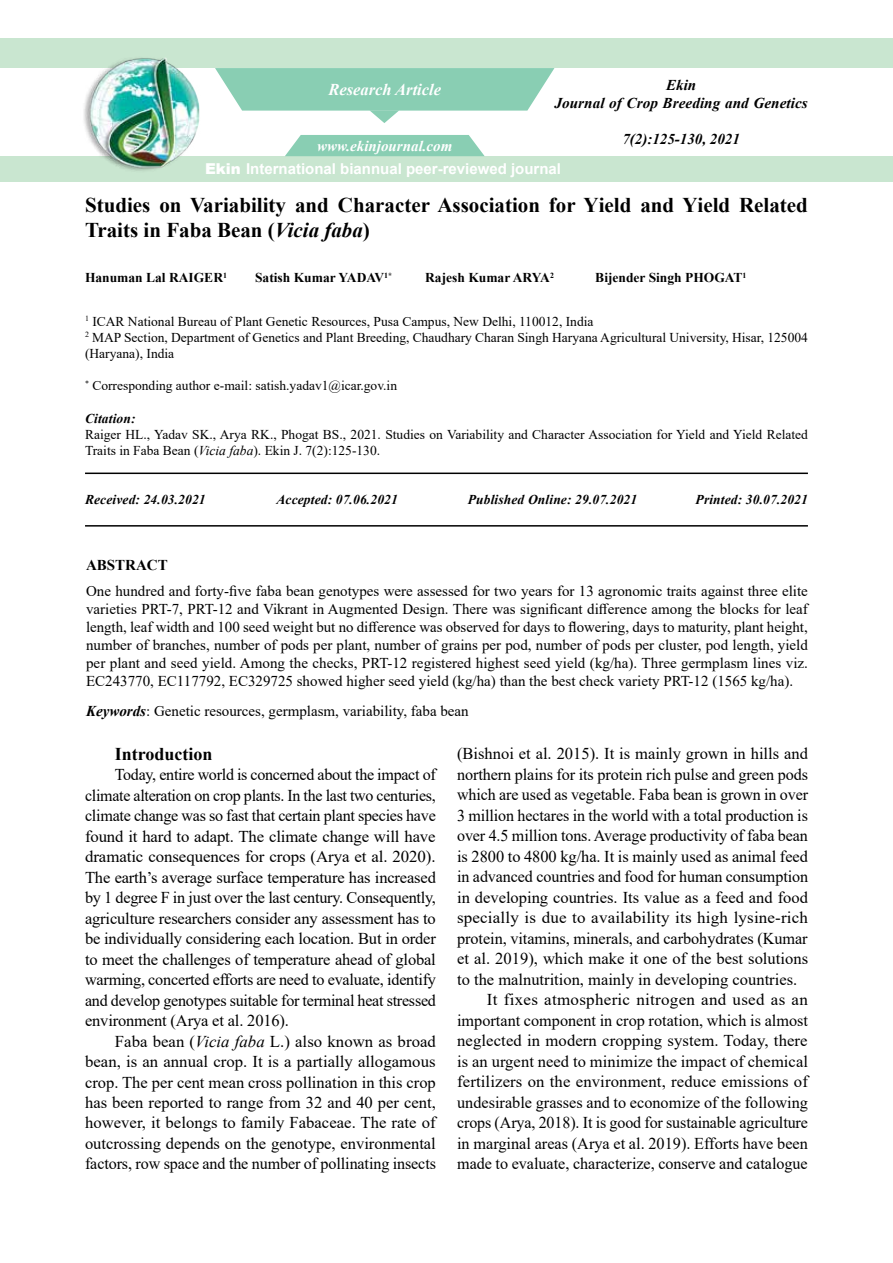
<style>
.page{position:relative;width:893px;height:1263px;background:#fff}
.page>*{position:absolute;margin:0;border:0;box-sizing:border-box;transform-origin:0 0}
.t1{font:700 21px/25.2px "Times New Roman";color:#000}
.t2{font:700 18px "Times New Roman";color:#000}
.t3{font:16.5px/20.4px "Times New Roman";color:#000;text-align:justify}
.t4{font:italic 700 16.5px "Times New Roman";color:#fff}
.t5{font:15px/18px "Times New Roman";color:#000;text-align:justify}
.t6{font:italic 700 15px/18px "Times New Roman";letter-spacing:.005em;color:#000;text-align:center}
.t7{font:700 15px "Arial";color:#fff}
.t8{font:italic 700 15px "Times New Roman";color:#fff}
.t9{font:700 15px "Times New Roman";color:#000}
.t10{font:13.5px/16.2px "Times New Roman";color:#000}
.t11{font:italic 700 13.5px "Times New Roman";letter-spacing:.01em;color:#000}
.t12{font:700 13.5px "Times New Roman";color:#000}
.s1{font-weight:900}
.s2{font-style:italic}
.s3{font-weight:700;font-style:italic}
</style>
<div class="page">
<div style="left:0;top:38px;width:893px;height:30px;background:#c9e6d0"></div>
<div style="left:0;top:156px;width:893px;height:26px;background:#c9e6d0"></div>
<img style="left:84px;top:58px;width:116px;height:113px">
<svg style="left:215px;top:68px;width:339px;height:55px"></svg>
<svg style="left:285px;top:135px;width:200px;height:21px;background:#92d1b9"></svg>
<hr style="left:85px;top:473px;width:723px;height:1px;background:#000">
<hr style="left:85px;top:525px;width:723px;height:2px;background:#000">
<p class="t4" style="left:329px;top:78px;width:114px">Research Article</p>
<p class="t8" style="left:317px;top:135px;width:137px">www.ekinjournal.com</p>
<p class="t6" style="left:554px;top:76px;width:255px">Ekin<br>Journal of Crop Breeding and Genetics</p>
<p class="t6" style="left:622px;top:130px;width:119px">7(2):125-130, 2021</p>
<p class="t7" style="left:205px;top:159px;width:357px"><span class="s1">Ekin</span> International biannual peer-reviewed journal</p>
<p class="t1" style="left:85px;top:192px;width:724px">Studies on Variability and Character Association for Yield and Yield Related<br>Traits in Faba Bean (<span class="s2">Vicia faba</span>)</p>
<p class="t12" style="left:85px;top:268px;width:143px">Hanuman Lal RAIGER<sup>1</sup></p>
<p class="t12" style="left:255px;top:268px;width:138px">Satish Kumar YADAV<sup>1*</sup></p>
<p class="t12" style="left:425px;top:268px;width:130px">Rajesh Kumar ARYA<sup>2</sup></p>
<p class="t12" style="left:595px;top:268px;width:153px">Bijender Singh PHOGAT<sup>1</sup></p>
<p class="t10" style="left:85px;top:313px;width:724px"><sup>1</sup> ICAR National Bureau of Plant Genetic Resources, Pusa Campus, New Delhi, 110012, India<br><sup>2</sup> MAP Section, Department of Genetics and Plant Breeding, Chaudhary Charan Singh Haryana Agricultural University, Hisar, 125004 (Haryana), India</p>
<p class="t10" style="left:85px;top:377px;width:314px"><sup>*</sup> Corresponding author e-mail: satish.yadav1@icar.gov.in</p>
<p class="t11" style="left:85px;top:409px;width:52px">Citation:</p>
<p class="t10" style="left:85px;top:426px;width:724px">Raiger HL., Yadav SK., Arya RK., Phogat BS., 2021. Studies on Variability and Character Association for Yield and Yield Related<br>Traits in Faba Bean (<span class="s2">Vicia faba</span>). Ekin J. 7(2):125-130.</p>
<p class="t11" style="left:85px;top:490px;width:122px">Received: 24.03.2021</p>
<p class="t11" style="left:276px;top:490px;width:123px">Accepted: 07.06.2021</p>
<p class="t11" style="left:468px;top:490px;width:171px">Published Online: 29.07.2021</p>
<p class="t11" style="left:696px;top:490px;width:114px">Printed: 30.07.2021</p>
<p class="t9" style="left:86px;top:554px;width:83px">ABSTRACT</p>
<p class="t5" style="left:86px;top:582px;width:723px">One hundred and forty-five faba bean genotypes were assessed for two years for 13 agronomic traits against three elite varieties PRT-7, PRT-12 and Vikrant in Augmented Design. There was significant difference among the blocks for leaf length, leaf width and 100 seed weight but no difference was observed for days to flowering, days to maturity, plant height, number of branches, number of pods per plant, number of grains per pod, number of pods per cluster, pod length, yield per plant and seed yield. Among the checks, PRT-12 registered highest seed yield (kg/ha). Three germplasm lines viz.<br>EC243770, EC117792, EC329725 showed higher seed yield (kg/ha) than the best check variety PRT-12 (1565 kg/ha).</p>
<p class="t5" style="left:86px;top:702px;width:384px"><span class="s3">Keywords</span>: Genetic resources, germplasm, variability, faba bean</p>
<p class="t2" style="left:115px;top:741px;width:99px">Introduction</p>
<p class="t3" style="left:85px;top:764px;width:352px;text-indent:30px">Today, entire world is concerned about the impact of climate alteration on crop plants. In the last two centuries, climate change was so fast that certain plant species have found it hard to adapt. The climate change will have dramatic consequences for crops (Arya et al. 2020).<br>The earth’s average surface temperature has increased by 1 degree F in just over the last century. Consequently, agriculture researchers consider any assessment has to be individually considering each location. But in order to meet the challenges of temperature ahead of global warming, concerted efforts are need to evaluate, identify and develop genotypes suitable for terminal heat stressed environment (Arya et al. 2016).</p>
<p class="t3" style="left:85px;top:1030px;width:352px;text-indent:30px">Faba bean (<span class="s2">Vicia faba</span> L.) also known as broad bean, is an annual crop. It is a partially allogamous crop. The per cent mean cross pollination in this crop has been reported to range from 32 and 40 per cent, however, it belongs to family Fabaceae. The rate of outcrossing depends on the genotype, environmental factors, row space and the number of pollinating insects</p>
<p class="t3" style="left:457px;top:743px;width:352px">(Bishnoi et al. 2015). It is mainly grown in hills and</p>
<p class="t3" style="left:457px;top:763px;width:352px">northern plains for its protein rich pulse and green pods</p>
<p class="t3" style="left:457px;top:784px;width:352px">which are used as vegetable. Faba bean is grown in over</p>
<p class="t3" style="left:457px;top:804px;width:352px">3 million hectares in the world with a total production is</p>
<p class="t3" style="left:457px;top:825px;width:352px">over 4.5 million tons. Average productivity of faba bean</p>
<p class="t3" style="left:457px;top:845px;width:352px">is 2800 to 4800 kg/ha. It is mainly used as animal feed</p>
<p class="t3" style="left:457px;top:866px;width:352px">in advanced countries and food for human consumption</p>
<p class="t3" style="left:457px;top:886px;width:352px">in developing countries. Its value as a feed and food</p>
<p class="t3" style="left:457px;top:907px;width:352px">specially is due to availability its high lysine-rich</p>
<p class="t3" style="left:457px;top:927px;width:352px">protein, vitamins, minerals, and carbohydrates (Kumar</p>
<p class="t3" style="left:457px;top:948px;width:352px">et al. 2019), which make it one of the best solutions</p>
<p class="t3" style="left:457px;top:968px;width:342px">to the malnutrition, mainly in developing countries.</p>
<p class="t3" style="left:487px;top:989px;width:322px">It fixes atmospheric nitrogen and used as an</p>
<p class="t3" style="left:457px;top:1009px;width:352px">important component in crop rotation, which is almost</p>
<p class="t3" style="left:457px;top:1030px;width:352px">neglected in modern cropping system. Today, there</p>
<p class="t3" style="left:457px;top:1051px;width:352px">is an urgent need to minimize the impact of chemical</p>
<p class="t3" style="left:457px;top:1071px;width:352px">fertilizers on the environment, reduce emissions of</p>
<p class="t3" style="left:457px;top:1092px;width:352px">undesirable grasses and to economize of the following</p>
<p class="t3" style="left:457px;top:1112px;width:352px">crops (Arya, 2018). It is good for sustainable agriculture</p>
<p class="t3" style="left:457px;top:1133px;width:352px">in marginal areas (Arya et al. 2019). Efforts have been</p>
<p class="t3" style="left:457px;top:1153px;width:352px">made to evaluate, characterize, conserve and catalogue</p>
</div>
